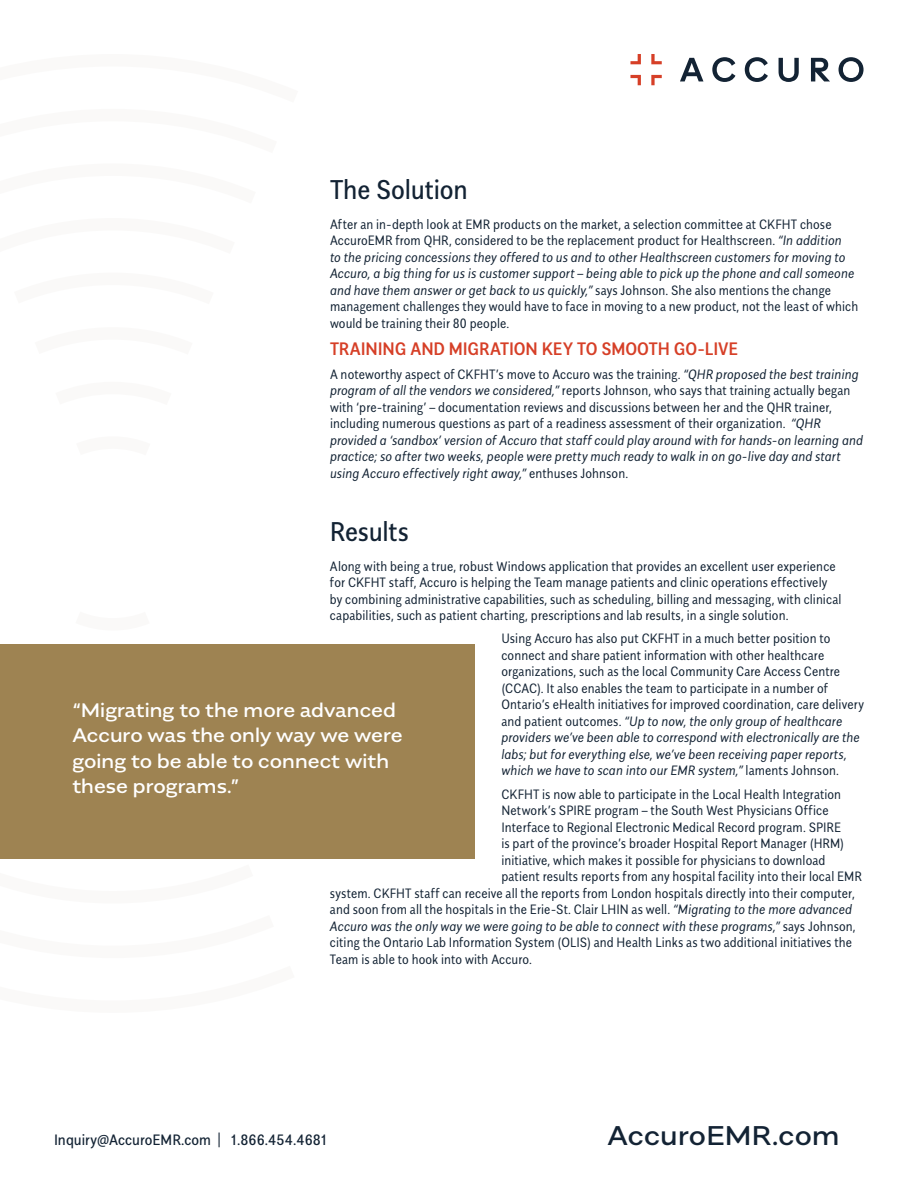
<style>
.page{position:relative;width:918px;height:1188px;background:#fff}
.page>*{position:absolute;margin:0;border:0;box-sizing:border-box;transform-origin:0 0}
.t1{font:27px "Alergia Condensed";letter-spacing:-.01em;color:#132334}
.t2{font:500 27px "Alergia Wide";letter-spacing:.01em;color:#132334}
.t3{font:500 19.5px/25.5px "Alergia Wide";color:#fff}
.t4{font:500 18px "Alergia Condensed";letter-spacing:-.005em;color:#d63f27}
.t5{font:15px "Alergia Condensed";color:#132334}
.t6{font:300 13.5px/16.5px "Alergia Condensed";letter-spacing:.005em;color:#132334}
.t7{font:italic 300 13.5px "Alergia Condensed";letter-spacing:.005em;color:#132334}
.s1{font-style:italic}
.s2{font-style:normal}
</style>
<div class="page">
<div style="left:0;top:644px;width:474px;height:215px;background:#9e8352"></div>
<svg style="left:712px;top:57px;width:23px;height:25px"></svg>
<svg style="left:745px;top:57px;width:23px;height:25px"></svg>
<svg style="left:779px;top:58px;width:20px;height:24px"></svg>
<svg style="left:839px;top:57px;width:25px;height:25px"></svg>
<svg style="left:680px;top:58px;width:23px;height:23px"></svg>
<svg style="left:651px;top:54px;width:11px;height:10px"></svg>
<svg style="left:630px;top:54px;width:11px;height:10px"></svg>
<svg style="left:651px;top:75px;width:11px;height:10px"></svg>
<svg style="left:630px;top:75px;width:11px;height:10px"></svg>
<svg style="left:811px;top:58px;width:19px;height:23px"></svg>
<h1 class="t1" style="left:330px;top:168px;width:139px">The Solution</h1>
<p class="t6" style="left:330px;top:215px;width:530px">After an in-depth look at EMR products on the market, a selection committee at CKFHT chose AccuroEMR from QHR, considered to be the replacement product for Healthscreen. <span class="s1">“In addition<br>to the pricing concessions they offered to us and to other Healthscreen customers for moving to Accuro, a big thing for us is customer support – being able to pick up the phone and call someone and have them answer or get back to us quickly,”</span> says Johnson. She also mentions the change management challenges they would have to face in moving to a new product, not the least of which would be training their 80 people.</p>
<h3 class="t4" style="left:330px;top:335px;width:410px">TRAINING AND MIGRATION KEY TO SMOOTH GO-LIVE</h3>
<p class="t6" style="left:330px;top:365px;width:534px">A noteworthy aspect of CKFHT’s move to Accuro was the training. <span class="s1">“QHR proposed the best training program of all the vendors we considered,”</span> reports Johnson, who says that training actually began with ‘pre-training’ – documentation reviews and discussions between her and the QHR trainer, including numerous questions as part of a readiness assessment of their organization. <span class="s1">“QHR provided a ‘sandbox’ version of Accuro that staff could play around with for hands-on learning and practice; so after two weeks, people were pretty much ready to walk in on go-live day and start using Accuro effectively right away,”</span> enthuses Johnson.</p>
<h1 class="t1" style="left:330px;top:510px;width:80px">Results</h1>
<p class="t6" style="left:330px;top:557px;width:513px">Along with being a true, robust Windows application that provides an excellent user experience for CKFHT staff, Accuro is helping the Team manage patients and clinic operations effectively by combining administrative capabilities, such as scheduling, billing and messaging, with clinical capabilities, such as patient charting, prescriptions and lab results, in a single solution.</p>
<p class="t6" style="left:501px;top:629px;width:364px">Using Accuro has also put CKFHT in a much better position to connect and share patient information with other healthcare organizations, such as the local Community Care Access Centre (CCAC). It also enables the team to participate in a number of Ontario’s eHealth initiatives for improved coordination, care delivery and patient outcomes. <span class="s1">“Up to now, the only group of healthcare providers we’ve been able to correspond with electronically are the labs; but for everything else, we’ve been receiving paper reports, which we have to scan into our EMR system,”</span> laments Johnson.</p>
<p class="t6" style="left:501px;top:785px;width:341px">CKFHT is now able to participate in the Local Health Integration</p>
<p class="t6" style="left:501px;top:801px;width:329px">Network’s SPIRE program – the South West Physicians Office</p>
<p class="t6" style="left:501px;top:818px;width:341px">Interface to Regional Electronic Medical Record program. SPIRE</p>
<p class="t6" style="left:501px;top:834px;width:344px">is part of the province’s broader Hospital Report Manager (HRM)</p>
<p class="t6" style="left:501px;top:851px;width:325px">initiative, which makes it possible for physicians to download</p>
<p class="t6" style="left:501px;top:867px;width:362px">patient results reports from any hospital facility into their local EMR</p>
<p class="t6" style="left:330px;top:883px;width:526px">system. CKFHT staff can receive all the reports from London hospitals directly into their computer,</p>
<p class="t6" style="left:330px;top:900px;width:524px">and soon from all the hospitals in the Erie-St. Clair LHIN as well. <span class="s1">“Migrating to the more advanced</span></p>
<p class="t7" style="left:330px;top:916px;width:527px">Accuro was the only way we were going to be able to connect with these programs,” <span class="s2">says Johnson,</span></p>
<p class="t6" style="left:330px;top:933px;width:524px">citing the Ontario Lab Information System (OLIS) and Health Links as two additional initiatives the</p>
<p class="t6" style="left:330px;top:949px;width:204px">Team is able to hook into with Accuro.</p>
<h2 class="t3" style="left:72px;top:696px;width:332px">“Migrating to the more advanced<br>Accuro was the only way we were going to be able to connect with these programs.”</h2>
<p class="t5" style="left:54px;top:1129px;width:275px">Inquiry@AccuroEMR.com | 1.866.454.4681</p>
<h1 class="t2" style="left:607px;top:1115px;width:234px">AccuroEMR.com</h1>
</div>
